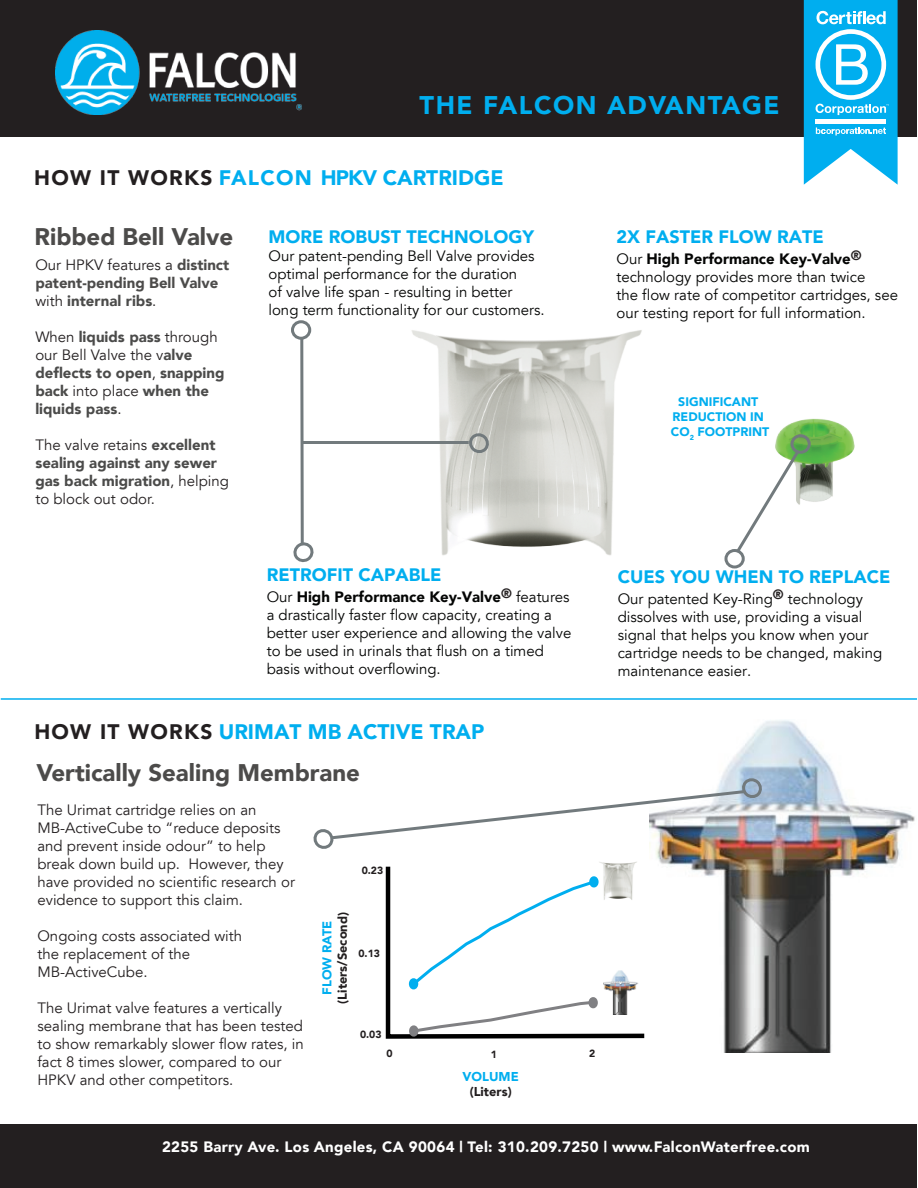
<style>
.page{position:relative;width:918px;height:1188px;background:#fff}
.page>*{position:absolute;margin:0;border:0;box-sizing:border-box;transform-origin:0 0}
.t1{font:900 25.5px "Avenir LT";letter-spacing:.06em;color:#00aeef}
.t2{font:900 24px "Avenir LT";color:#4c4b4a}
.t3{font:900 21px "Avenir LT";color:#00aeef}
.t4{font:900 18px "Avenir LT";color:#00aeef}
.t5{font:15px/18px "Avenir LT";color:#040504}
.t6{font:15px/18px "Avenir LT";color:#231f20}
.t7{font:900 15px/18px "Avenir LT";color:#4b4b4a}
.t8{font:900 15px "Avenir LT";letter-spacing:.02em;color:#fff}
.t9{font:900 15px/18px "Avenir LT";color:#4c4b4a}
.t10{font:900 12.75px "Avenir LT";letter-spacing:-.005em;color:#231f20}
.t11{font:900 12.75px "Avenir LT";letter-spacing:-.005em;color:#00aeef}
.t12{font:900 12.3px/14.9px "Avenir LT";color:#00aeef;text-align:center}
.t13{font:900 10.35px "Avenir LT";color:#231f20}
.s1{color:#231f20}
.s2{font-weight:400;color:#231f20}
.s3{color:#4b4b4a}
.s4{font-weight:900}
</style>
<div class="page">
<img style="left:656px;top:720px;width:259px;height:332px">
<div style="left:1px;top:0;width:915px;height:137px;background:#231f20"></div>
<img style="left:56px;top:31px;width:246px;height:83px">
<svg style="left:804px;top:0;width:94px;height:185px;background:#43c3f3"></svg>
<div style="left:0;top:1125px;width:916px;height:63px;background:#231f20"></div>
<hr style="left:1px;top:698px;width:915px;height:2px;background:#00aeef">
<img style="left:411px;top:330px;width:314px;height:232px">
<img style="left:775px;top:418px;width:80px;height:84px">
<svg style="left:725px;top:448px;width:77px;height:121px"></svg>
<div style="left:790px;top:434px;width:21px;height:20px;border:3px solid #727a7d;border-radius:50%"></div>
<div style="left:726px;top:550px;width:17px;height:17px;background:#fff;border-radius:50%"></div>
<div style="left:724px;top:549px;width:21px;height:19px;border:3px solid #727a7d;border-radius:50%"></div>
<svg style="left:466px;top:430px;width:26px;height:23px"></svg>
<svg style="left:291px;top:324px;width:23px;height:239px"></svg>
<div style="left:292px;top:322px;width:18px;height:16px;background:#fff;border-radius:50%"></div>
<div style="left:291px;top:320px;width:20px;height:20px;border:3px solid #727a7d;border-radius:50%"></div>
<hr style="left:303px;top:441px;width:166px;height:3px;background:#727a7d">
<svg style="left:313px;top:775px;width:452px;height:74px"></svg>
<svg style="left:385px;top:866px;width:260px;height:173px"></svg>
<div style="left:409px;top:978px;width:9px;height:11px;border:4px solid #00aeef;border-radius:50%"></div>
<svg style="left:409px;top:879px;width:187px;height:109px"></svg>
<div style="left:409px;top:1025px;width:9px;height:12px;border:4px solid #808083;border-radius:50%"></div>
<svg style="left:410px;top:999px;width:186px;height:35px"></svg>
<div style="left:588px;top:997px;width:10px;height:11px;border:4px solid #808083;border-radius:50%"></div>
<img style="left:604px;top:970px;width:35px;height:44px">
<img style="left:585px;top:861px;width:60px;height:43px">
<h1 class="t1" style="left:420px;top:90px;width:362px">THE FALCON ADVANTAGE</h1>
<h3 class="t3" style="left:34px;top:165px;width:471px"><span class="s1">HOW IT WORKS</span> FALCON HPKV CARTRIDGE</h3>
<h2 class="t2" style="left:35px;top:222px;width:200px">Ribbed Bell Valve</h2>
<p class="t9" style="left:35px;top:256px;width:195px"><span class="s2">Our HPKV features a</span> distinct patent-pending Bell Valve <span class="s2">with</span> <span class="s3">internal ribs</span><span class="s2">.</span></p>
<p class="t7" style="left:35px;top:328px;width:191px"><span class="s2">When</span> liquids pass <span class="s2">through our Bell Valve the v</span>alve deflects to open<span class="s2">,</span> snapping back <span class="s2">into place</span> when the liquids pass<span class="s2">.</span></p>
<p class="t7" style="left:35px;top:436px;width:195px"><span class="s2">The valve retains</span> excellent sealing against any sewer gas back migration<span class="s2">, helping to block out odor.</span></p>
<p class="t4" style="left:268px;top:226px;width:267px">MORE ROBUST TECHNOLOGY</p>
<p class="t5" style="left:268px;top:247px;width:278px">Our patent-pending Bell Valve provides optimal performance for the duration<br>of valve life span - resulting in better long term functionality for our customers.</p>
<p class="t4" style="left:616px;top:226px;width:209px">2X FASTER FLOW RATE</p>
<p class="t5" style="left:616px;top:250px;width:283px">Our <span class="s4">High Performance Key-Valve</span><sup>® </sup>technology provides more than twice<br>the flow rate of competitor cartridges, see our testing report for full information.</p>
<p class="t12" style="left:671px;top:394px;width:100px">SIGNIFICANT<br>REDUCTION IN<br>CO<sub>2</sub> FOOTPRINT</p>
<p class="t4" style="left:267px;top:564px;width:176px">RETROFIT CAPABLE</p>
<p class="t5" style="left:267px;top:588px;width:306px">Our <span class="s4">High Performance Key-Valve</span><sup>®</sup> features a drastically faster flow capacity, creating a better user experience and allowing the valve to be used in urinals that flush on a timed basis without overflowing.</p>
<h3 class="t3" style="left:34px;top:719px;width:452px"><span class="s1">HOW IT WORKS</span> URIMAT MB ACTIVE TRAP</h3>
<h2 class="t2" style="left:36px;top:758px;width:325px">Vertically Sealing Membrane</h2>
<p class="t6" style="left:37px;top:802px;width:259px">The Urimat cartridge relies on an MB-ActiveCube to “reduce deposits and prevent inside odour” to help break down build up. However, they have provided no scientific research or evidence to support this claim.</p>
<p class="t6" style="left:37px;top:928px;width:206px">Ongoing costs associated with the replacement of the<br>MB-ActiveCube.</p>
<p class="t6" style="left:37px;top:1000px;width:268px">The Urimat valve features a vertically sealing membrane that has been tested to show remarkably slower flow rates, in fact 8 times slower, compared to our HPKV and other competitors.</p>
<p class="t13" style="left:362px;top:864px;width:23px">0.23</p>
<p class="t11" style="left:319px;top:995px;width:75px;rotate:-90deg">FLOW RATE</p>
<p class="t10" style="left:335px;top:1004px;width:93px;rotate:-90deg">(Liters/Second)</p>
<p class="t13" style="left:358px;top:947px;width:23px">0.13</p>
<p class="t13" style="left:360px;top:1028px;width:23px">0.03</p>
<p class="t13" style="left:387px;top:1047px;width:8px">0</p>
<p class="t13" style="left:491px;top:1048px;width:8px">1</p>
<p class="t13" style="left:589px;top:1047px;width:8px">2</p>
<p class="t11" style="left:463px;top:1069px;width:58px">VOLUME</p>
<p class="t10" style="left:470px;top:1084px;width:43px">(Liters)</p>
<p class="t4" style="left:618px;top:566px;width:274px">CUES YOU WHEN TO REPLACE</p>
<p class="t5" style="left:618px;top:590px;width:266px">Our patented Key-Ring<sup>®</sup> technology dissolves with use, providing a visual signal that helps you know when your cartridge needs to be changed, making maintenance easier.</p>
<p class="t8" style="left:162px;top:1137px;width:649px">2255 Barry Ave. Los Angeles, CA 90064 | Tel: 310.209.7250 | www.FalconWaterfree.com</p>
</div>
